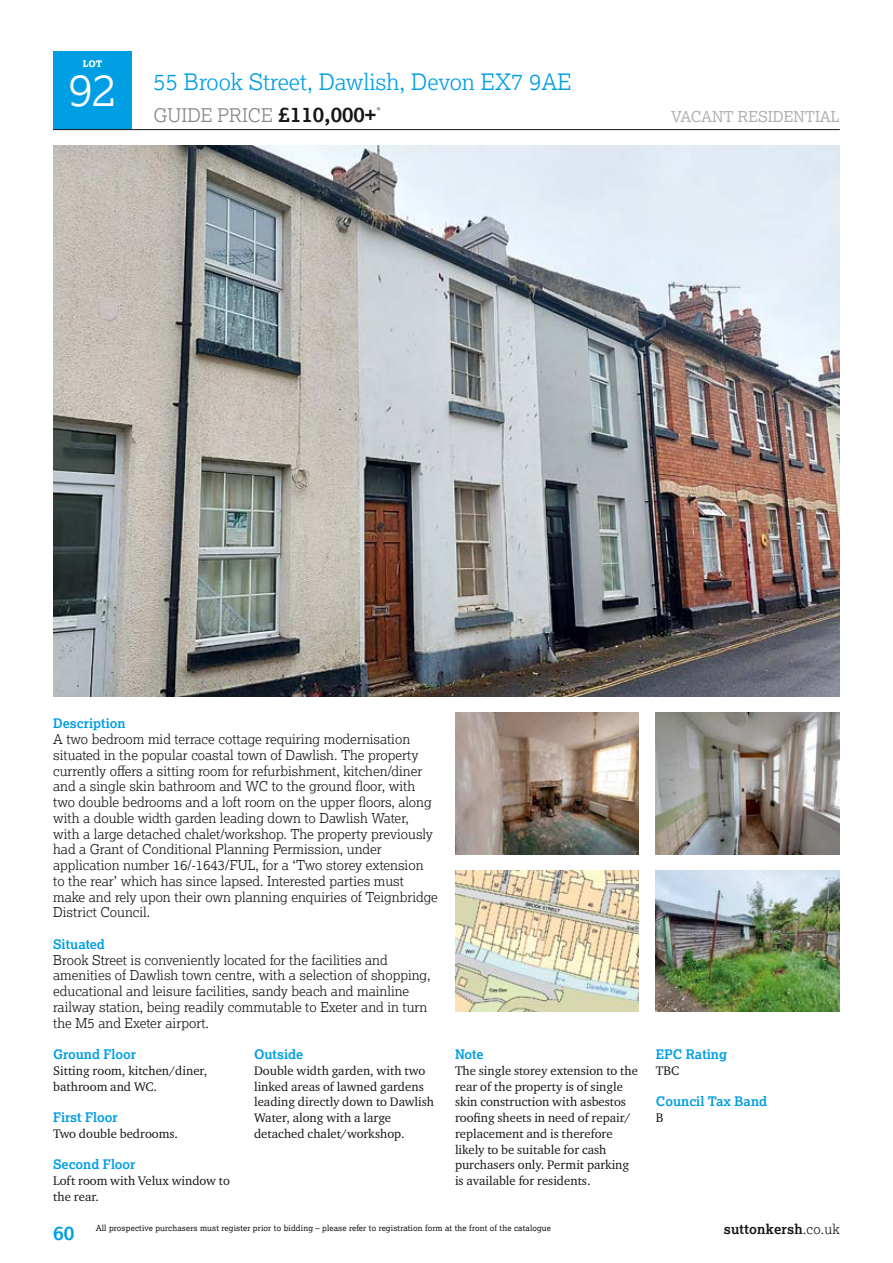
<style>
.page{position:relative;width:893px;height:1263px;background:#fff}
.page>*{position:absolute;margin:0;border:0;box-sizing:border-box;transform-origin:0 0}
.t1{font:300 45px "Lexia";color:#fff}
.t2{font:300 22.5px "Lexia";color:#009ee3}
.t3{font:700 19.5px "Lexia";color:#009ee3}
.t4{font:300 18.75px "Lexia";color:#868786}
.t5{font:15px "Lexia";color:#b1b2b3}
.t6{font:300 13.5px/15.8px "Lexia";color:#181716}
.t7{font:700 13.5px "Lexia";letter-spacing:.015em;color:#181716}
.t8{font:13.5px "Lexia";color:#868786}
.t9{font:700 13.2px "Lexia";color:#009ee3}
.t10{font:12.75px/15.8px "Charter ITC Pro";color:#181716}
.t11{font:800 9px "Lexia";color:#fff}
.t12{font:8.25px "Lexia";letter-spacing:.015em;color:#181716}
.s1{font-weight:700;font-size:21px;color:#181716}
.s2{font-weight:300}
</style>
<div class="page">
<div style="left:53px;top:51px;width:79px;height:79px;background:#009ee3"></div>
<hr style="left:53px;top:129px;width:787px;height:1px;background:#181716">
<img style="left:53px;top:146px;width:787px;height:551px">
<img style="left:656px;top:870px;width:184px;height:142px">
<img style="left:455px;top:713px;width:184px;height:141px">
<img style="left:455px;top:870px;width:184px;height:142px">
<img style="left:656px;top:713px;width:184px;height:141px">
<p class="t11" style="left:83px;top:58px;width:21px">LOT</p>
<h1 class="t1" style="left:68px;top:61px;width:50px">92</h1>
<h2 class="t2" style="left:154px;top:68px;width:420px">55 Brook Street, Dawlish, Devon EX7 9AE</h2>
<h3 class="t4" style="left:154px;top:103px;width:224px">GUIDE PRICE <span class="s1">£110,000+</span></h3>
<p class="t5" style="left:671px;top:107px;width:170px">VACANT RESIDENTIAL</p>
<p class="t8" style="left:376px;top:104px;width:7px">*</p>
<p class="t9" style="left:53px;top:715px;width:74px">Description</p>
<p class="t6" style="left:53px;top:731px;width:386px">A two bedroom mid terrace cottage requiring modernisation situated in the popular coastal town of Dawlish. The property currently offers a sitting room for refurbishment, kitchen/diner and a single skin bathroom and WC to the ground floor, with two double bedrooms and a loft room on the upper floors, along with a double width garden leading down to Dawlish Water, with a large detached chalet/workshop. The property previously had a Grant of Conditional Planning Permission, under application number 16/-1643/FUL, for a ‘Two storey extension to the rear’ which has since lapsed. Interested parties must make and rely upon their own planning enquiries of Teignbridge District Council.</p>
<p class="t9" style="left:53px;top:936px;width:53px">Situated</p>
<p class="t6" style="left:53px;top:951px;width:379px">Brook Street is conveniently located for the facilities and amenities of Dawlish town centre, with a selection of shopping, educational and leisure facilities, sandy beach and mainline railway station, being readily commutable to Exeter and in turn the M5 and Exeter airport.</p>
<p class="t9" style="left:53px;top:1046px;width:84px">Ground Floor</p>
<p class="t10" style="left:53px;top:1062px;width:156px">Sitting room, kitchen/diner, bathroom and WC.</p>
<p class="t9" style="left:53px;top:1109px;width:66px">First Floor</p>
<p class="t10" style="left:53px;top:1125px;width:127px">Two double bedrooms.</p>
<p class="t9" style="left:53px;top:1156px;width:84px">Second Floor</p>
<p class="t10" style="left:53px;top:1173px;width:178px">Loft room with Velux window to the rear.</p>
<p class="t9" style="left:254px;top:1046px;width:51px">Outside</p>
<p class="t10" style="left:254px;top:1062px;width:181px">Double width garden, with two linked areas of lawned gardens leading directly down to Dawlish<br>Water, along with a large detached chalet/workshop.</p>
<p class="t9" style="left:455px;top:1046px;width:30px">Note</p>
<p class="t10" style="left:455px;top:1062px;width:185px">The single storey extension to the rear of the property is of single skin construction with asbestos roofing sheets in need of repair/ replacement and is therefore likely to be suitable for cash purchasers only. Permit parking is available for residents.</p>
<p class="t9" style="left:656px;top:1046px;width:73px">EPC Rating</p>
<p class="t10" style="left:656px;top:1062px;width:25px">TBC</p>
<p class="t9" style="left:656px;top:1093px;width:113px">Council Tax Band</p>
<p class="t10" style="left:656px;top:1110px;width:9px">B</p>
<h3 class="t3" style="left:53px;top:1220px;width:23px">60</h3>
<p class="t7" style="left:724px;top:1221px;width:118px">suttonkersh<span class="s2">.co.uk</span></p>
<p class="t12" style="left:96px;top:1222px;width:457px">All prospective purchasers must register prior to bidding – please refer to registration form at the front of the catalogue</p>
</div>
